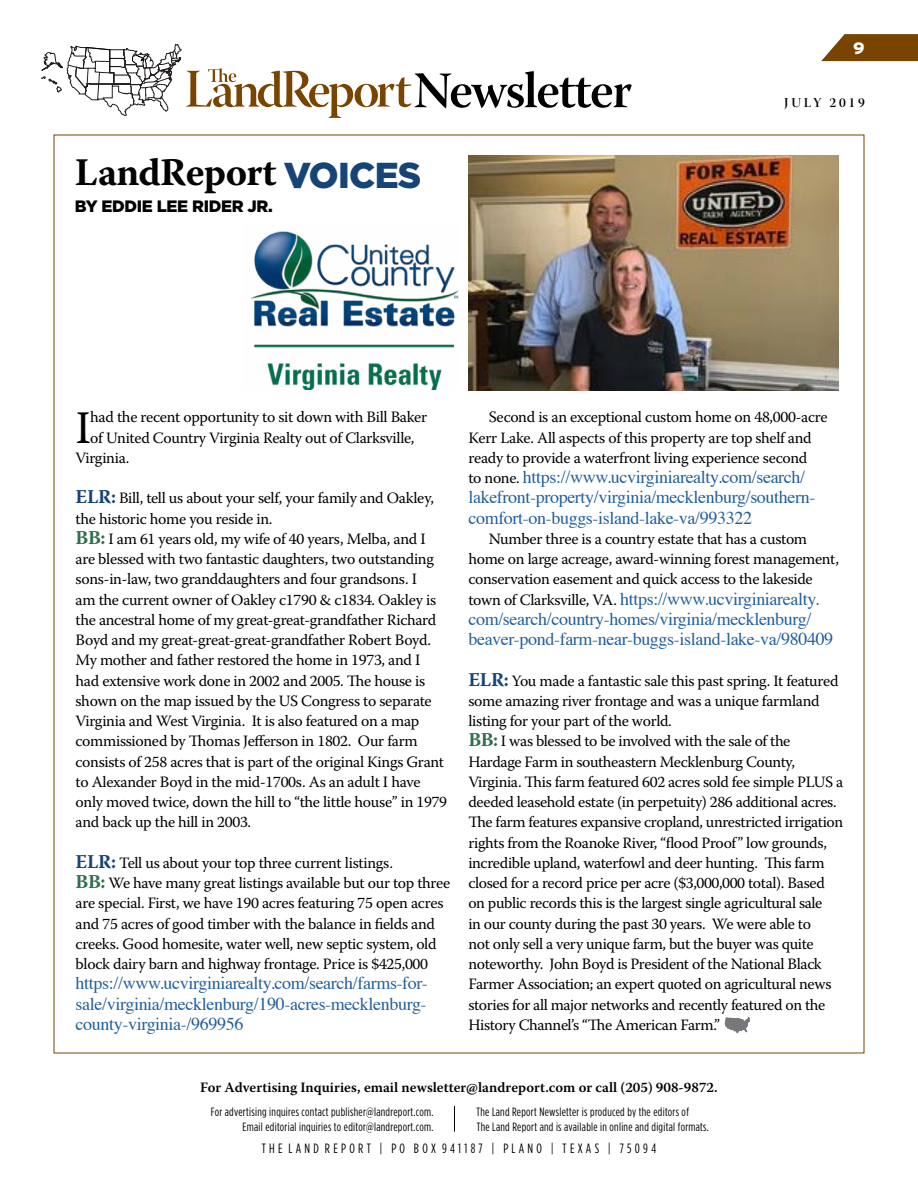
<style>
.page{position:relative;width:918px;height:1188px;background:#fff}
.page>*{position:absolute;margin:0;border:0;box-sizing:border-box;transform-origin:0 0}
.t1{font:51px "Warnock Pro Semibold Subh";letter-spacing:-.025em;color:#000}
.t2{font:46.5px "Warnock Pro";color:#000}
.t3{font:700 39px "Warnock Pro";letter-spacing:-.02em;color:#000101}
.t4{font:18px/20.2px "Times";letter-spacing:-.02em;color:#215e9e}
.t5{font:900 16.5px "Gotham HTF";letter-spacing:-.02em;color:#000}
.t6{font:900 16.5px "Interstate";color:#fff}
.t7{font:15.75px/20.2px "Warnock Pro";letter-spacing:-.02em;color:#000}
.t8{font:600 14.25px "Warnock Pro";color:#000}
.t9{font:condensed 13.5px "Gotham HTF";color:#000}
.t10{font:13.5px "Warnock Pro Semibold Disp";letter-spacing:.2em;color:#000}
.t11{font:condensed 12px/14.4px "Gotham HTF";letter-spacing:.025em;color:#000;text-align:right}
.s1{font-family:"Gotham HTF";font-weight:900;font-size:36px;color:#174477}
.s2{font-weight:700;font-size:19.5px;color:#174477}
.s3{font-weight:700;font-size:19.5px;color:#306f4e}
.s4{font-family:"Warnock Pro";font-size:15.75px;color:#000}
</style>
<div class="page">
<svg style="left:454px;top:1106px;width:1px;height:26px"></svg>
<svg style="left:41px;top:44px;width:371px;height:74px"></svg>
<svg style="left:821px;top:34px;width:97px;height:27px;background:#895b20"></svg>
<svg style="left:725px;top:1017px;width:25px;height:16px"></svg>
<img style="left:468px;top:155px;width:371px;height:236px">
<img style="left:250px;top:231px;width:209px;height:158px">
<h1 class="t1" style="left:414px;top:60px;width:220px">Newsletter</h1>
<h3 class="t3" style="left:75px;top:149px;width:348px">LandReport <span class="s1">VOICES</span></h3>
<p class="t5" style="left:75px;top:197px;width:200px">BY EDDIE LEE RIDER JR.</p>
<p class="t6" style="left:853px;top:39px;width:13px">9</p>
<p class="t10" style="left:784px;top:95px;width:82px">JULY 2019</p>
<h2 class="t2" style="left:76px;top:399px;width:17px">I</h2>
<p class="t7" style="left:90px;top:407px;width:338px">had the recent opportunity to sit down with Bill Baker</p>
<p class="t7" style="left:90px;top:427px;width:326px">of United Country Virginia Realty out of Clarksville,</p>
<p class="t7" style="left:76px;top:447px;width:55px">Virginia.</p>
<p class="t7" style="left:76px;top:488px;width:373px"><span class="s2">ELR:</span> Bill, tell us about your self, your family and Oakley, the historic home you reside in.<br><span class="s3">BB:</span> I am 61 years old, my wife of 40 years, Melba, and I are blessed with two fantastic daughters, two outstanding sons-in-law, two granddaughters and four grandsons. I<br>am the current owner of Oakley c1790 &amp; c1834. Oakley is the ancestral home of my great-great-grandfather Richard Boyd and my great-great-great-grandfather Robert Boyd.<br>My mother and father restored the home in 1973, and I had extensive work done in 2002 and 2005. The house is shown on the map issued by the US Congress to separate Virginia and West Virginia. It is also featured on a map commissioned by Thomas Jefferson in 1802. Our farm consists of 258 acres that is part of the original Kings Grant to Alexander Boyd in the mid-1700s. As an adult I have only moved twice, down the hill to “the little house” in 1979 and back up the hill in 2003.</p>
<p class="t7" style="left:76px;top:852px;width:376px"><span class="s2">ELR:</span> Tell us about your top three current listings.<br><span class="s3">BB:</span> We have many great listings available but our top three are special. First, we have 190 acres featuring 75 open acres and 75 acres of good timber with the balance in fields and creeks. Good homesite, water well, new septic system, old block dairy barn and highway frontage. Price is $425,000</p>
<p class="t4" style="left:76px;top:972px;width:354px;text-align:justify">https://www.ucvirginiarealty.com/search/farms-for&shy;sale/virginia/mecklenburg/190-acres-mecklenburg&shy;county-virginia-/969956</p>
<p class="t7" style="left:468px;top:407px;width:361px;text-indent:20px">Second is an exceptional custom home on 48,000-acre<br>Kerr Lake. All aspects of this property are top shelf and ready to provide a waterfront living experience second</p>
<p class="t4" style="left:468px;top:465px;width:349px"><span class="s4">to none.</span> https://www.ucvirginiarealty.com/search/ lakefront-property/virginia/mecklenburg/southern&shy;comfort-on-buggs-island-lake-va/993322</p>
<p class="t7" style="left:468px;top:528px;width:372px;text-indent:20px">Number three is a country estate that has a custom home on large acreage, award-winning forest management, conservation easement and quick access to the lakeside</p>
<p class="t4" style="left:468px;top:587px;width:366px"><span class="s4">town of Clarksville, VA.</span> https://www.ucvirginiarealty. com/search/country-homes/virginia/mecklenburg/ beaver-pond-farm-near-buggs-island-lake-va/980409</p>
<p class="t7" style="left:468px;top:670px;width:376px"><span class="s2">ELR:</span> You made a fantastic sale this past spring. It featured some amazing river frontage and was a unique farmland listing for your part of the world.<br><span class="s3">BB:</span> I was blessed to be involved with the sale of the Hardage Farm in southeastern Mecklenburg County, Virginia. This farm featured 602 acres sold fee simple PLUS a deeded leasehold estate (in perpetuity) 286 additional acres.<br>The farm features expansive cropland, unrestricted irrigation rights from the Roanoke River, “flood Proof” low grounds, incredible upland, waterfowl and deer hunting. This farm closed for a record price per acre ($3,000,000 total). Based on public records this is the largest single agricultural sale<br>in our county during the past 30 years. We were able to<br>not only sell a very unique farm, but the buyer was quite noteworthy. John Boyd is President of the National Black Farmer Association; an expert quoted on agricultural news stories for all major networks and recently featured on the History Channel’s “The American Farm.”</p>
<p class="t8" style="left:200px;top:1079px;width:519px">For Advertising Inquiries, email newsletter@landreport.com or call (205) 908-9872.</p>
<p class="t11" style="left:211px;top:1105px;width:224px">For advertising inquires contact publisher@landreport.com.<br>Email editorial inquiries to editor@landreport.com.</p>
<p class="t11" style="left:477px;top:1105px;width:234px;text-align:left">The Land Report Newsletter is produced by the editors of<br>The Land Report and is available in online and digital formats.</p>
<p class="t9" style="left:262px;top:1142px;width:396px">T H E L A N D R E P O R T | P O B O X 9 4 1 1 8 7 | P L A N O | T E X A S | 7 5 0 9 4</p>
</div>
